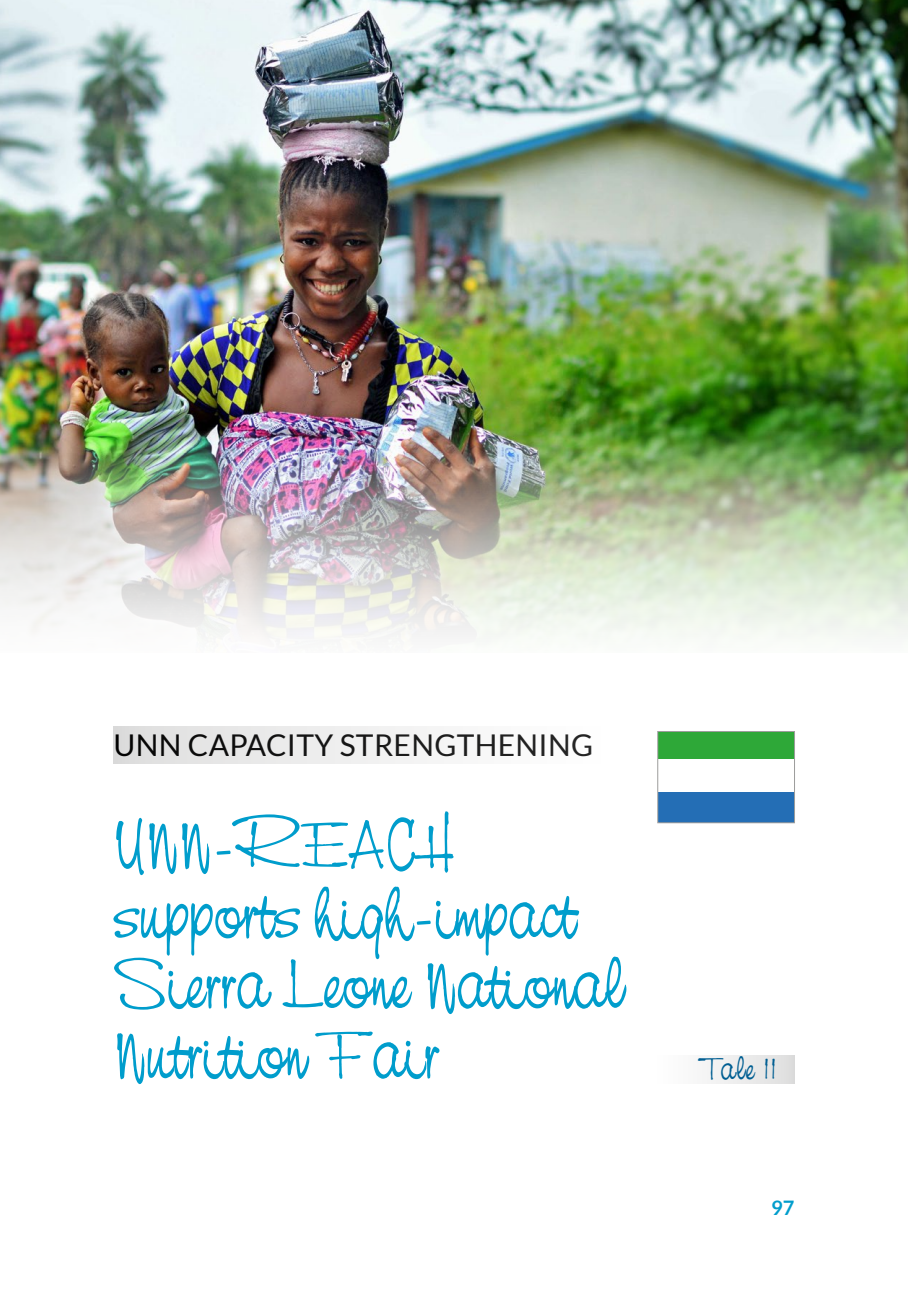
<style>
.page{position:relative;width:908px;height:1304px;background:#fff}
.page>*{position:absolute;margin:0;border:0;box-sizing:border-box;transform-origin:0 0}
.t1{font:70px/70px "Nevison Cas D";letter-spacing:.01em;color:#009dcc}
.t2{font:32px "Nevison Cas D";letter-spacing:.05em;color:#005e92}
.t3{font:30px "Lato";letter-spacing:.01em;color:#000}
.t4{font:700 20px "Lato";color:#009dcc}
</style>
<div class="page">
<img style="left:0;top:0;width:907px;height:431px">
<img style="left:0;top:431px;width:907px;height:206px">
<div style="left:657px;top:731px;width:137px;height:29px;background:#2ea838"></div>
<div style="left:657px;top:792px;width:137px;height:31px;background:#246eb5"></div>
<div style="left:657px;top:731px;width:137px;height:92px;border:1px solid #9d9d9c"></div>
<div style="left:657px;top:1056px;width:137px;height:28px;background:linear-gradient(to right,#fff,#dfdfdf)"></div>
<div style="left:113px;top:727px;width:487px;height:37px;background:linear-gradient(to right,#dedede,#fff)"></div>
<p class="t3" style="left:113px;top:728px;width:481px">UNN CAPACITY STRENGTHENING</p>
<p class="t1" style="left:113px;top:810px;width:510px">UNN-REACH supports high-impact<br>Sierra Leone National<br>Nutrition Fair</p>
<p class="t2" style="left:699px;top:1050px;width:78px">Tale 11</p>
<p class="t4" style="left:771px;top:1196px;width:25px">97</p>
</div>
